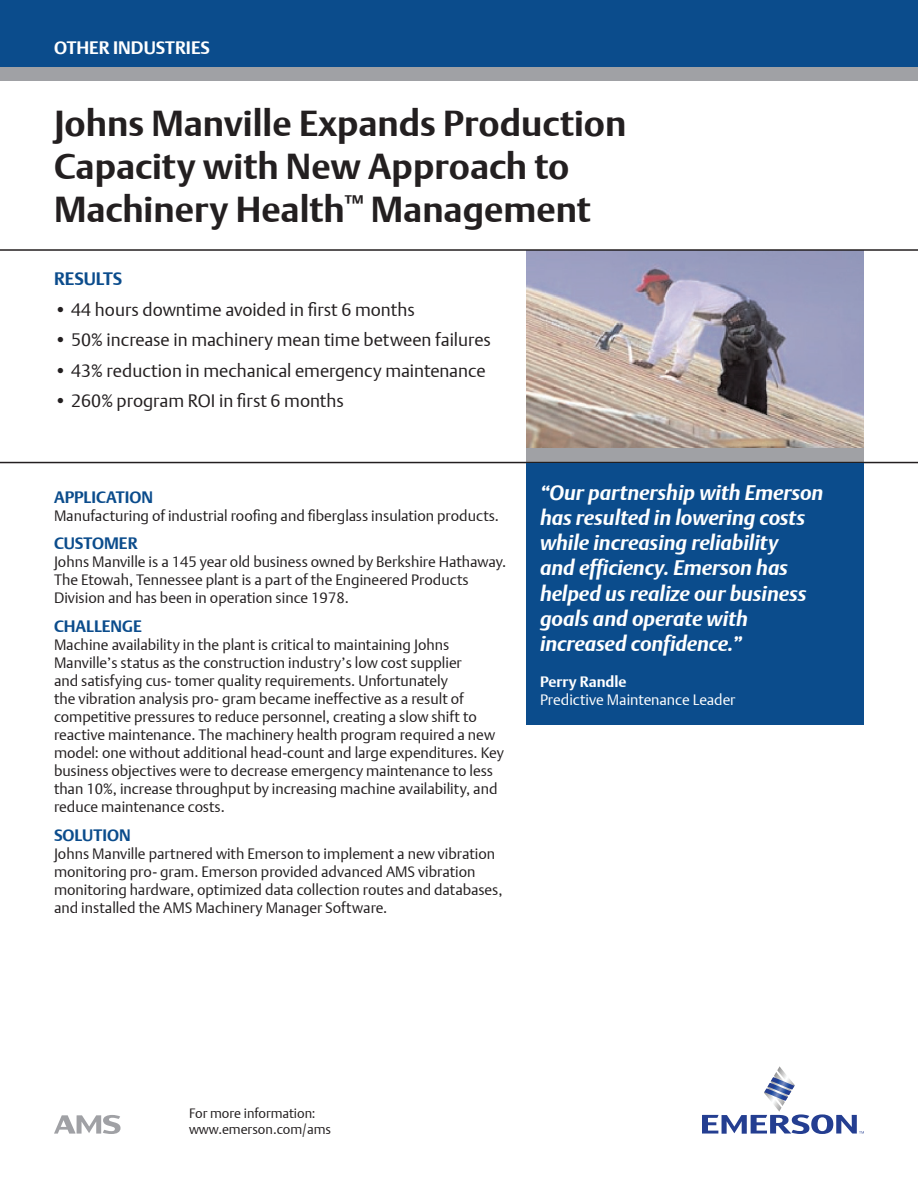
<style>
.page{position:relative;width:918px;height:1188px;background:#fff}
.page>*{position:absolute;margin:0;border:0;box-sizing:border-box;transform-origin:0 0}
.t1{font:700 36px/43.2px "DTL Argo T";color:#231f20}
.t2{font:italic 700 21px/25.2px "DTL Argo T";color:#fff}
.t3{font:18px "DTL Argo T Light";color:#231f20}
.t4{font:700 18px "DTL Argo T";color:#fff}
.t5{font:700 18px "DTL Argo T";color:#0b4c8c}
.t6{font:700 16.5px "DTL Argo T";color:#0b4c8c}
.t7{font:15px/18px "DTL Argo T Light";color:#231f20}
.t8{font:15px "DTL Argo T Light";color:#fff}
.t9{font:700 15px "DTL Argo T";color:#fff}
.t10{font:13.5px/16.2px "DTL Argo T Light";color:#231f20}
</style>
<div class="page">
<div style="left:0;top:0;width:918px;height:70px;background:#0b4c8c"></div>
<div style="left:0;top:68px;width:918px;height:13px;background:#a0a1a5"></div>
<svg style="left:54px;top:1115px;width:67px;height:19px"></svg>
<svg style="left:702px;top:1066px;width:162px;height:68px"></svg>
<img style="left:526px;top:251px;width:338px;height:197px">
<div style="left:526px;top:448px;width:338px;height:14px;background:#a0a1a5"></div>
<hr style="left:0;top:462px;width:918px;height:1px;background:#231f20">
<hr style="left:0;top:249px;width:918px;height:2px;background:#231f20">
<div style="left:526px;top:463px;width:338px;height:262px;background:#0b4c8c"></div>
<p class="t4" style="left:54px;top:37px;width:158px">OTHER INDUSTRIES</p>
<h1 class="t1" style="left:54px;top:101px;width:574px">Johns Manville Expands Production<br>Capacity with New Approach to<br>Machinery Health<sup>™</sup> Management</h1>
<p class="t5" style="left:54px;top:268px;width:70px">RESULTS</p>
<p class="t3" style="left:54px;top:298px;width:362px">• 44 hours downtime avoided in first 6 months</p>
<p class="t3" style="left:54px;top:329px;width:439px">• 50% increase in machinery mean time between failures</p>
<p class="t3" style="left:54px;top:360px;width:433px">• 43% reduction in mechanical emergency maintenance</p>
<p class="t3" style="left:54px;top:390px;width:291px">• 260% program ROI in first 6 months</p>
<p class="t6" style="left:54px;top:487px;width:101px">APPLICATION</p>
<p class="t7" style="left:54px;top:506px;width:447px">Manufacturing of industrial roofing and fiberglass insulation products.</p>
<p class="t6" style="left:54px;top:534px;width:85px">CUSTOMER</p>
<p class="t7" style="left:54px;top:553px;width:454px">Johns Manville is a 145 year old business owned by Berkshire Hathaway.<br>The Etowah, Tennessee plant is a part of the Engineered Products<br>Division and has been in operation since 1978.</p>
<p class="t6" style="left:54px;top:616px;width:89px">CHALLENGE</p>
<p class="t7" style="left:54px;top:636px;width:451px">Machine availability in the plant is critical to maintaining Johns Manville’s status as the construction industry’s low cost supplier<br>and satisfying cus- tomer quality requirements. Unfortunately<br>the vibration analysis pro- gram became ineffective as a result of competitive pressures to reduce personnel, creating a slow shift to reactive maintenance. The machinery health program required a new model: one without additional head-count and large expenditures. Key business objectives were to decrease emergency maintenance to less than 10%, increase throughput by increasing machine availability, and reduce maintenance costs.</p>
<p class="t6" style="left:54px;top:825px;width:78px">SOLUTION</p>
<p class="t7" style="left:54px;top:844px;width:450px">Johns Manville partnered with Emerson to implement a new vibration monitoring pro- gram. Emerson provided advanced AMS vibration monitoring hardware, optimized data collection routes and databases, and installed the AMS Machinery Manager Software.</p>
<h2 class="t2" style="left:540px;top:480px;width:285px">“Our partnership with Emerson has resulted in lowering costs while increasing reliability<br>and efficiency. Emerson has helped us realize our business goals and operate with increased confidence.”</h2>
<p class="t9" style="left:540px;top:673px;width:88px">Perry Randle</p>
<p class="t8" style="left:540px;top:691px;width:197px">Predictive Maintenance Leader</p>
<p class="t10" style="left:189px;top:1105px;width:144px">For more information: www.emerson.com/ams</p>
</div>
